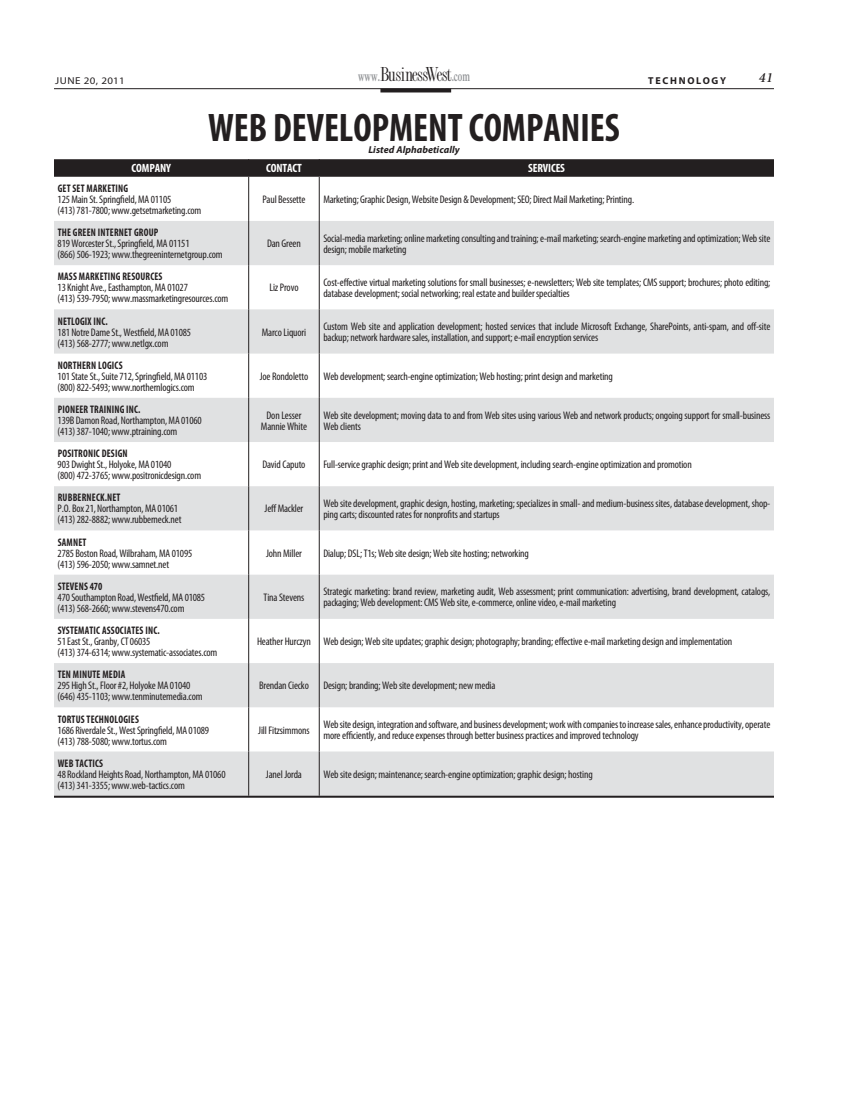
<style>
.page{position:relative;width:846px;height:1093px;background:#fff}
.page>*{position:absolute;margin:0;border:0;box-sizing:border-box;transform-origin:0 0}
.t1{font:700 condensed 40px "Myriad Pro";color:#231f20;scale:.95 1}
.t2{font:21px "Fashion Compressed Plain";letter-spacing:-.045em;color:#231f20}
.t3{font:italic 600 14px "Minion";color:#231f20}
.t4{font:700 condensed 12px "Myriad Pro";letter-spacing:-.01em;color:#fff}
.t5{font:condensed 11px/11px "Myriad Pro";letter-spacing:-.015em;color:#231f20}
.t6{font:700 condensed 11px "Myriad Pro";letter-spacing:.02em;color:#231f20;scale:.9 1}
.t7{font:italic 700 10px "Myriad Pro";letter-spacing:.005em;color:#231f20}
.t8{font:10px "Myriad Pro";letter-spacing:.03em;color:#231f20;scale:1.1 1}
.t9{font:700 10px "Myriad Pro";letter-spacing:.17em;color:#231f20}
.s1{font-family:"Times";font-weight:600;font-size:14px;color:#939598}
</style>
<div class="page">
<hr style="left:54px;top:88px;width:720px;height:1px;background:#231f20">
<svg style="left:380px;top:88px;width:71px;height:4px"></svg>
<svg style="left:54px;top:221px;width:720px;height:574px;fill:#e0e1e2"></svg>
<div style="left:54px;top:159px;width:720px;height:17px;background:#231f20"></div>
<hr style="left:54px;top:176px;width:265px;height:1px;background:#231f20">
<hr style="left:248px;top:177px;width:1px;height:44px;background:#231f20">
<hr style="left:319px;top:176px;width:455px;height:1px;background:#231f20">
<hr style="left:319px;top:177px;width:1px;height:44px;background:#231f20">
<hr style="left:248px;top:221px;width:1px;height:44px;background:#231f20">
<hr style="left:319px;top:221px;width:1px;height:44px;background:#231f20">
<hr style="left:248px;top:265px;width:1px;height:44px;background:#231f20">
<hr style="left:319px;top:265px;width:1px;height:44px;background:#231f20">
<hr style="left:248px;top:309px;width:1px;height:44px;background:#231f20">
<hr style="left:319px;top:309px;width:1px;height:44px;background:#231f20">
<hr style="left:248px;top:353px;width:1px;height:45px;background:#231f20">
<hr style="left:319px;top:353px;width:1px;height:45px;background:#231f20">
<hr style="left:248px;top:398px;width:1px;height:44px;background:#231f20">
<hr style="left:319px;top:398px;width:1px;height:44px;background:#231f20">
<hr style="left:248px;top:442px;width:1px;height:44px;background:#231f20">
<hr style="left:319px;top:442px;width:1px;height:44px;background:#231f20">
<hr style="left:248px;top:486px;width:1px;height:44px;background:#231f20">
<hr style="left:319px;top:486px;width:1px;height:44px;background:#231f20">
<hr style="left:248px;top:530px;width:1px;height:44px;background:#231f20">
<hr style="left:319px;top:530px;width:1px;height:44px;background:#231f20">
<hr style="left:248px;top:574px;width:1px;height:44px;background:#231f20">
<hr style="left:319px;top:574px;width:1px;height:44px;background:#231f20">
<hr style="left:248px;top:618px;width:1px;height:45px;background:#231f20">
<hr style="left:319px;top:618px;width:1px;height:45px;background:#231f20">
<hr style="left:248px;top:663px;width:1px;height:44px;background:#231f20">
<hr style="left:319px;top:663px;width:1px;height:44px;background:#231f20">
<hr style="left:248px;top:707px;width:1px;height:44px;background:#231f20">
<hr style="left:319px;top:707px;width:1px;height:44px;background:#231f20">
<hr style="left:248px;top:751px;width:1px;height:44px;background:#231f20">
<hr style="left:319px;top:751px;width:1px;height:44px;background:#231f20">
<hr style="left:54px;top:795px;width:720px;height:2px;background:#231f20">
<p class="t8" style="left:55px;top:77px;width:65px">JUNE 20, 2011</p>
<h2 class="t2" style="left:358px;top:66px;width:113px"><span class="s1">www.</span>BusinessWest<span class="s1">.com</span></h2>
<p class="t9" style="left:648px;top:77px;width:79px">TECHNOLOGY</p>
<p class="t3" style="left:759px;top:72px;width:16px">41</p>
<h1 class="t1" style="left:208px;top:112px;width:435px">WEB DEVELOPMENT COMPANIES</h1>
<p class="t7" style="left:368px;top:146px;width:93px">Listed Alphabetically</p>
<p class="t4" style="left:132px;top:164px;width:41px">COMPANY</p>
<p class="t4" style="left:266px;top:164px;width:37px">CONTACT</p>
<p class="t4" style="left:528px;top:164px;width:38px">SERVICES</p>
<p class="t6" style="left:58px;top:184px;width:80px">GET SET MARKETING</p>
<p class="t5" style="left:58px;top:195px;width:145px">125 Main St. Springfield, MA 01105<br>(413) 781-7800; www.getsetmarketing.com</p>
<p class="t5" style="left:262px;top:195px;width:45px">Paul Bessette</p>
<p class="t5" style="left:323px;top:195px;width:312px">Marketing; Graphic Design, Website Design &amp; Development; SEO; Direct Mail Marketing; Printing.</p>
<p class="t6" style="left:58px;top:228px;width:113px">THE GREEN INTERNET GROUP</p>
<p class="t5" style="left:58px;top:239px;width:167px">819 Worcester St., Springfield, MA 01151<br>(866) 506-1923; www.thegreeninternetgroup.com</p>
<p class="t5" style="left:267px;top:239px;width:35px">Dan Green</p>
<p class="t5" style="left:323px;top:233px;width:449px">Social-media marketing; online marketing consulting and training; e-mail marketing; search-engine marketing and optimization; Web site design; mobile marketing</p>
<p class="t6" style="left:58px;top:272px;width:118px">MASS MARKETING RESOURCES</p>
<p class="t5" style="left:58px;top:283px;width:172px">13 Knight Ave., Easthampton, MA 01027<br>(413) 539-7950; www.massmarketingresources.com</p>
<p class="t5" style="left:269px;top:283px;width:31px">Liz Provo</p>
<p class="t5" style="left:323px;top:278px;width:449px">Cost-effective virtual marketing solutions for small businesses; e-newsletters; Web site templates; CMS support; brochures; photo editing; database development; social networking; real estate and builder specialties</p>
<p class="t6" style="left:58px;top:317px;width:57px">NETLOGIX INC.</p>
<p class="t5" style="left:58px;top:327px;width:135px">181 Notre Dame St., Westfield, MA 01085 (413) 568-2777; www.netlgx.com</p>
<p class="t5" style="left:262px;top:327px;width:46px">Marco Liquori</p>
<p class="t5" style="left:323px;top:322px;width:449px">Custom Web site and application development; hosted services that include Microsoft Exchange, SharePoints, anti-spam, and off-site backup; network hardware sales, installation, and support; e-mail encryption services</p>
<p class="t6" style="left:58px;top:361px;width:74px">NORTHERN LOGICS</p>
<p class="t5" style="left:58px;top:372px;width:151px">101 State St., Suite 712, Springfield, MA 01103 (800) 822-5493; www.northernlogics.com</p>
<p class="t5" style="left:260px;top:372px;width:50px">Joe Rondoletto</p>
<p class="t5" style="left:323px;top:372px;width:291px">Web development; search-engine optimization; Web hosting; print design and marketing</p>
<p class="t6" style="left:58px;top:405px;width:94px">PIONEER TRAINING INC.</p>
<p class="t5" style="left:58px;top:416px;width:146px">139B Damon Road, Northampton, MA 01060 (413) 387-1040; www.ptraining.com</p>
<p class="t5" style="left:261px;top:410px;width:48px;text-align:center">Don Lesser<br>Mannie White</p>
<p class="t5" style="left:323px;top:410px;width:449px">Web site development; moving data to and from Web sites using various Web and network products; ongoing support for small-business<br>Web clients</p>
<p class="t6" style="left:58px;top:449px;width:79px">POSITRONIC DESIGN</p>
<p class="t5" style="left:58px;top:460px;width:145px">903 Dwight St., Holyoke, MA 01040<br>(800) 472-3765; www.positronicdesign.com</p>
<p class="t5" style="left:262px;top:460px;width:45px">David Caputo</p>
<p class="t5" style="left:323px;top:460px;width:370px">Full-service graphic design; print and Web site development, including search-engine optimization and promotion</p>
<p class="t6" style="left:58px;top:493px;width:71px">RUBBERNECK.NET</p>
<p class="t5" style="left:58px;top:504px;width:125px">P.O. Box 21, Northampton, MA 01061 (413) 282-8882; www.rubberneck.net</p>
<p class="t5" style="left:265px;top:504px;width:40px">Jeff Mackler</p>
<p class="t5" style="left:323px;top:499px;width:449px">Web site development, graphic design, hosting, marketing; specializes in small- and medium-business sites, database development, shop&shy;ping carts; discounted rates for nonprofits and startups</p>
<p class="t6" style="left:58px;top:537px;width:33px">SAMNET</p>
<p class="t5" style="left:58px;top:548px;width:136px">2785 Boston Road, Wilbraham, MA 01095 (413) 596-2050; www.samnet.net</p>
<p class="t5" style="left:266px;top:548px;width:37px">John Miller</p>
<p class="t5" style="left:323px;top:548px;width:207px">Dialup; DSL; T1s; Web site design; Web site hosting; networking</p>
<p class="t6" style="left:58px;top:582px;width:51px">STEVENS 470</p>
<p class="t5" style="left:58px;top:592px;width:149px">470 Southampton Road, Westfield, MA 01085 (413) 568-2660; www.stevens470.com</p>
<p class="t5" style="left:264px;top:592px;width:42px">Tina Stevens</p>
<p class="t5" style="left:323px;top:587px;width:449px">Strategic marketing: brand review, marketing audit, Web assessment; print communication: advertising, brand development, catalogs, packaging; Web development: CMS Web site, e-commerce, online video, e-mail marketing</p>
<p class="t6" style="left:58px;top:626px;width:115px">SYSTEMATIC ASSOCIATES INC.</p>
<p class="t5" style="left:58px;top:637px;width:161px">51 East St., Granby, CT 06035<br>(413) 374-6314; www.systematic-associates.com</p>
<p class="t5" style="left:257px;top:637px;width:477px">Heather Hurczyn Web design; Web site updates; graphic design; photography; branding; effective e-mail marketing design and implementation</p>
<p class="t6" style="left:58px;top:670px;width:77px">TEN MINUTE MEDIA</p>
<p class="t5" style="left:58px;top:681px;width:147px">295 High St., Floor #2, Holyoke MA 01040 (646) 435-1103; www.tenminutemedia.com</p>
<p class="t5" style="left:259px;top:681px;width:51px">Brendan Ciecko</p>
<p class="t5" style="left:323px;top:681px;width:174px">Design; branding; Web site development; new media</p>
<p class="t6" style="left:58px;top:714px;width:92px">TORTUS TECHNOLOGIES</p>
<p class="t5" style="left:58px;top:725px;width:153px">1686 Riverdale St., West Springfield, MA 01089 (413) 788-5080; www.tortus.com</p>
<p class="t5" style="left:258px;top:725px;width:53px">Jill Fitzsimmons</p>
<p class="t5" style="left:323px;top:719px;width:449px">Web site design, integration and software, and business development; work with companies to increase sales, enhance productivity, operate more efficiently, and reduce expenses through better business practices and improved technology</p>
<p class="t6" style="left:58px;top:758px;width:52px">WEB TACTICS</p>
<p class="t5" style="left:58px;top:769px;width:169px">48 Rockland Heights Road, Northampton, MA 01060 (413) 341-3355; www.web-tactics.com</p>
<p class="t5" style="left:266px;top:769px;width:37px">Janel Jorda</p>
<p class="t5" style="left:323px;top:769px;width:271px">Web site design; maintenance; search-engine optimization; graphic design; hosting</p>
</div>
